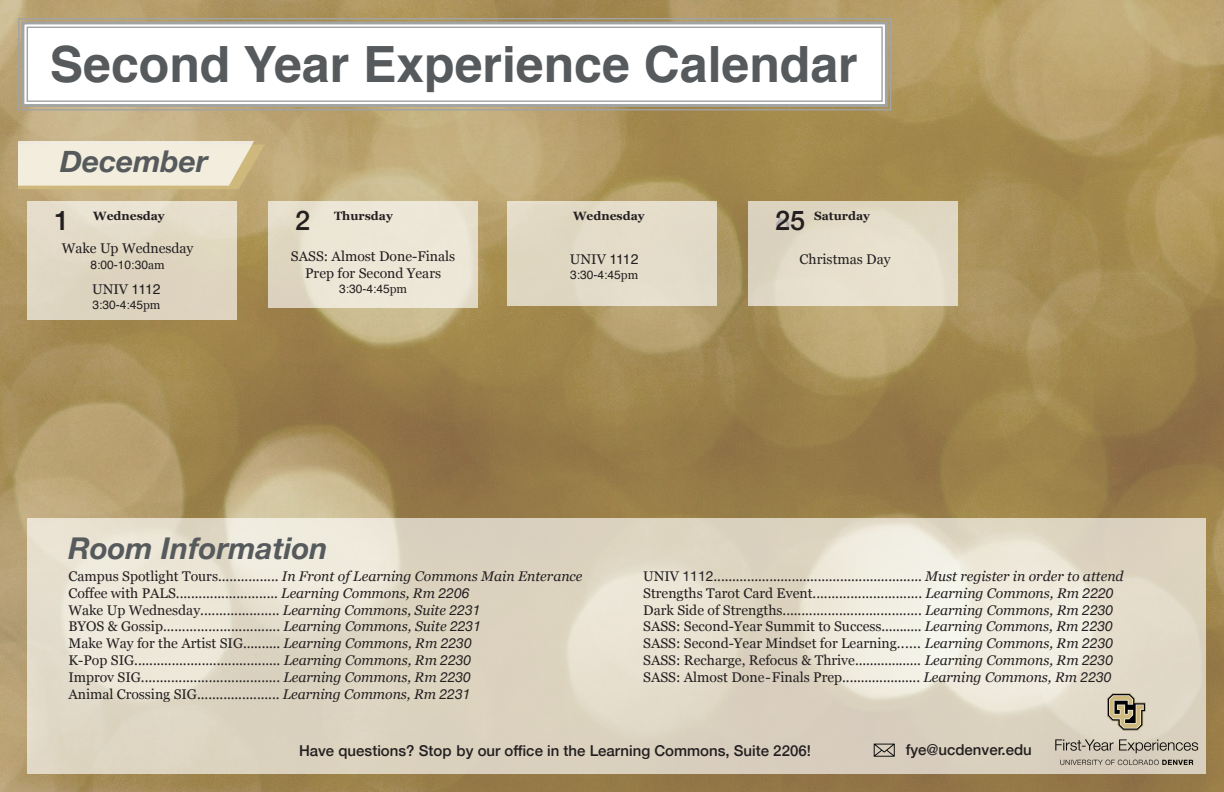
<style>
.page{position:relative;width:1224px;height:792px;background:#fff}
.page>*{position:absolute;margin:0;border:0;box-sizing:border-box;transform-origin:0 0}
.t1{font:700 50px "Helvetica";color:#565a5c}
.t2{font:italic 700 30px "Helvetica Neue";color:#565a5c}
.t3{font:500 27px "Helvetica Neue";color:#231f20}
.t4{font:500 15px "Helvetica Neue";color:#231f20}
.t5{font:14px/16.8px "Georgia";color:#231f20;text-align:center}
.t6{font:italic 14px "Georgia";color:#231f20}
.t7{font:12px "Helvetica";color:#231f20}
.t8{font:700 12px "Georgia";color:#231f20}
.s1{font-family:"Georgia"}
.s2{font-family:"Helvetica"}
.s3{font-style:normal}
.s4{font-style:italic}
.s5{font-family:"Helvetica Neue";font-style:italic}
.s6{font-family:"Helvetica Neue"}
</style>
<div class="page">
<img style="left:0;top:0;width:1224px;height:792px">
<div style="left:27px;top:202px;width:210px;height:118px;background:linear-gradient(to bottom,#e7dfcd,#dbd1bc)"></div>
<svg style="left:18px;top:141px;width:247px;height:48px;background:#ebe3cd"></svg>
<svg style="left:17px;top:17px;width:875px;height:94px"></svg>
<div style="left:22px;top:22px;width:866px;height:85px;border:3px solid #a1a4a3"></div>
<div style="left:27px;top:27px;width:856px;height:75px;border:1px solid #a1a4a3"></div>
<svg style="left:268px;top:202px;width:210px;height:106px;background:#e9e3d2"></svg>
<div style="left:507px;top:202px;width:210px;height:104px;background:#e3dbc8"></div>
<svg style="left:27px;top:518px;width:1179px;height:256px;background:#e2daca"></svg>
<div style="left:748px;top:202px;width:210px;height:104px;background:linear-gradient(to right,#dfd7c4,#e8e0cd)"></div>
<img style="left:1053px;top:691px;width:147px;height:78px">
<svg style="left:874px;top:744px;width:21px;height:13px"></svg>
<p class="t1" style="left:50px;top:24px;width:809px">Second Year Experience Calendar</p>
<p class="t2" style="left:60px;top:137px;width:149px">December</p>
<p class="t3" style="left:54px;top:199px;width:17px">1</p>
<p class="t8" style="left:93px;top:207px;width:73px">Wednesday</p>
<p class="t5" style="left:62px;top:239px;width:133px">Wake Up Wednesday</p>
<p class="t7" style="left:91px;top:256px;width:76px">8:00-10:30<span class="s1">am</span></p>
<p class="t5" style="left:92px;top:280px;width:70px">UNIV <span class="s2">1112</span></p>
<p class="t7" style="left:92px;top:296px;width:70px">3:30-4:45<span class="s1">pm</span></p>
<p class="t3" style="left:295px;top:199px;width:17px">2</p>
<p class="t8" style="left:334px;top:207px;width:60px">Thursday</p>
<p class="t5" style="left:291px;top:247px;width:166px">SASS: Almost Done-Finals<br>Prep for Second Years</p>
<p class="t7" style="left:339px;top:279px;width:70px">3:30-4:45<span class="s1">pm</span></p>
<p class="t8" style="left:573px;top:207px;width:73px">Wednesday</p>
<p class="t5" style="left:570px;top:250px;width:70px">UNIV <span class="s2">1112</span></p>
<p class="t7" style="left:570px;top:265px;width:70px">3:30-4:45<span class="s1">pm</span></p>
<p class="t3" style="left:775px;top:199px;width:32px">25</p>
<p class="t8" style="left:814px;top:207px;width:57px">Saturday</p>
<p class="t5" style="left:800px;top:250px;width:93px">Christmas Day</p>
<p class="t3" style="left:775px;top:199px;width:17px">8</p>
<p class="t2" style="left:68px;top:525px;width:261px">Room Information</p>
<p class="t6" style="left:68px;top:566px;width:516px"><span class="s3">Campus Spotlight Tours................</span> In Front of Learning Commons Main Enterance</p>
<p class="t5" style="left:68px;top:584px;width:403px">Coffee with PALS........................... <span class="s4">Learning Commons, Rm</span> <span class="s5">2206</span></p>
<p class="t5" style="left:68px;top:601px;width:414px">Wake Up Wednesday..................... <span class="s4">Learning Commons, Suite</span> <span class="s5">2231</span></p>
<p class="t5" style="left:68px;top:618px;width:414px">BYOS &amp; Gossip............................... <span class="s4">Learning Commons, Suite</span> <span class="s5">2231</span></p>
<p class="t5" style="left:68px;top:634px;width:405px">Make Way for the Artist SIG.......... <span class="s4">Learning Commons, Rm</span> <span class="s5">2230</span></p>
<p class="t5" style="left:68px;top:651px;width:404px">K-Pop SIG....................................... <span class="s4">Learning Commons, Rm</span> <span class="s5">2230</span></p>
<p class="t5" style="left:68px;top:668px;width:404px">Improv SIG..................................... <span class="s4">Learning Commons, Rm</span> <span class="s5">2230</span></p>
<p class="t5" style="left:68px;top:685px;width:404px">Animal Crossing SIG...................... <span class="s4">Learning Commons, Rm</span> <span class="s5">2231</span></p>
<p class="t5" style="left:643px;top:567px;width:482px">UNIV <span class="s6">1112</span>........................................................ <span class="s4">Must register in order to attend</span></p>
<p class="t5" style="left:643px;top:584px;width:472px">Strengths Tarot Card Event............................. <span class="s4">Learning Commons, Rm</span> <span class="s5">2220</span></p>
<p class="t5" style="left:643px;top:601px;width:472px">Dark Side of Strengths..................................... <span class="s4">Learning Commons, Rm</span> <span class="s5">2230</span></p>
<p class="t5" style="left:643px;top:618px;width:471px">SASS: Second-Year Summit to Success........... <span class="s4">Learning Commons, Rm</span> <span class="s5">2230</span></p>
<p class="t5" style="left:643px;top:634px;width:472px">SASS: Second-Year Mindset for Learning...... <span class="s4">Learning Commons, Rm</span> <span class="s5">2230</span></p>
<p class="t5" style="left:643px;top:651px;width:472px">SASS: Recharge, Refocus &amp; Thrive.................. <span class="s4">Learning Commons, Rm</span> <span class="s5">2230</span></p>
<p class="t5" style="left:643px;top:668px;width:470px">SASS: Almost Done-Finals Prep..................... <span class="s4">Learning Commons, Rm</span> <span class="s5">2230</span></p>
<p class="t4" style="left:299px;top:738px;width:513px">Have questions? Stop by our office in the Learning Commons, Suite 2206!</p>
<p class="t4" style="left:906px;top:737px;width:128px">fye@ucdenver.edu</p>
</div>
